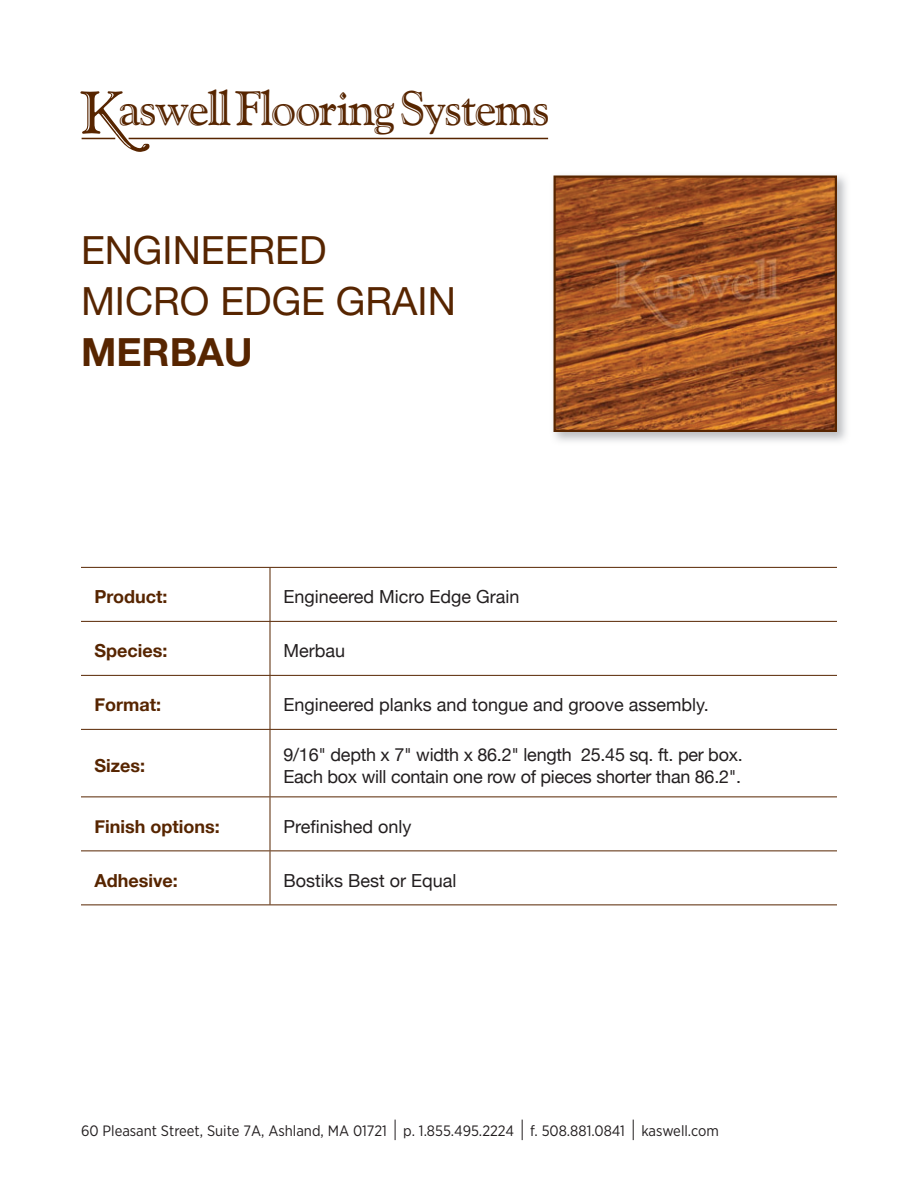
<style>
.page{position:relative;width:918px;height:1188px;background:#fff}
.page>*{position:absolute;margin:0;border:0;box-sizing:border-box;transform-origin:0 0}
.t1{font:48.3px "Goudy Handtooled BT";letter-spacing:-.04em;color:#572500}
.t2{font:39px/51px "Helvetica Neue LT Std";color:#572500}
.t3{font:700 39px "Helvetica Neue LT Std";color:#572500}
.t4{font:18px/22.5px "Helvetica Neue";color:#231f20}
.t5{font:700 18px "Helvetica Neue";color:#572500}
.t6{font:15px "Gotham Narrow";color:#231f20}
.s1{font-size:59.85px}
</style>
<div class="page">
<svg style="left:97px;top:108px;width:53px;height:44px"></svg>
<hr style="left:82px;top:138px;width:33px;height:1px;background:#572500">
<hr style="left:129px;top:138px;width:419px;height:1px;background:#572500">
<svg style="left:395px;top:1120px;width:1px;height:20px"></svg>
<svg style="left:522px;top:1120px;width:1px;height:20px"></svg>
<svg style="left:633px;top:1120px;width:1px;height:20px"></svg>
<img style="left:557px;top:179px;width:277px;height:250px">
<div style="left:554px;top:176px;width:283px;height:256px;border:2px solid #572500"></div>
<hr style="left:81px;top:621px;width:189px;height:1px;background:#572500">
<hr style="left:270px;top:621px;width:567px;height:1px;background:#572500">
<hr style="left:81px;top:675px;width:189px;height:1px;background:#572500">
<hr style="left:270px;top:675px;width:567px;height:1px;background:#572500">
<hr style="left:81px;top:729px;width:189px;height:1px;background:#572500">
<hr style="left:270px;top:729px;width:567px;height:1px;background:#572500">
<hr style="left:81px;top:796px;width:189px;height:1px;background:#572500">
<hr style="left:270px;top:796px;width:567px;height:1px;background:#572500">
<hr style="left:81px;top:850px;width:189px;height:1px;background:#572500">
<hr style="left:270px;top:850px;width:567px;height:1px;background:#572500">
<hr style="left:81px;top:904px;width:189px;height:1px;background:#572500">
<hr style="left:270px;top:904px;width:567px;height:1px;background:#572500">
<hr style="left:270px;top:568px;width:1px;height:53px;background:#572500">
<hr style="left:270px;top:622px;width:1px;height:53px;background:#572500">
<hr style="left:270px;top:676px;width:1px;height:53px;background:#572500">
<hr style="left:270px;top:730px;width:1px;height:66px;background:#572500">
<hr style="left:270px;top:797px;width:1px;height:53px;background:#572500">
<hr style="left:270px;top:851px;width:1px;height:53px;background:#572500">
<hr style="left:81px;top:567px;width:189px;height:1px;background:#572500">
<hr style="left:270px;top:567px;width:567px;height:1px;background:#572500">
<h1 class="t1" style="left:81px;top:79px;width:471px"><span class="s1">K</span>aswell Flooring Systems</h1>
<h2 class="t2" style="left:81px;top:224px;width:376px">ENGINEERED<br>MICRO EDGE GRAIN</h2>
<h2 class="t3" style="left:81px;top:328px;width:173px">MERBAU</h2>
<p class="t5" style="left:94px;top:583px;width:75px">Product:</p>
<p class="t4" style="left:284px;top:586px;width:238px">Engineered Micro Edge Grain</p>
<p class="t5" style="left:94px;top:637px;width:74px">Species:</p>
<p class="t4" style="left:284px;top:640px;width:63px">Merbau</p>
<p class="t5" style="left:94px;top:691px;width:68px">Format:</p>
<p class="t4" style="left:284px;top:694px;width:427px">Engineered planks and tongue and groove assembly.</p>
<p class="t5" style="left:94px;top:751px;width:52px">Sizes:</p>
<p class="t4" style="left:284px;top:744px;width:461px">9/16" depth x 7" width x 86.2" length 25.45 sq. ft. per box.<br>Each box will contain one row of pieces shorter than 86.2".</p>
<p class="t5" style="left:94px;top:812px;width:127px">Finish options:</p>
<p class="t4" style="left:284px;top:816px;width:130px">Prefinished only</p>
<p class="t5" style="left:94px;top:866px;width:85px">Adhesive:</p>
<p class="t4" style="left:284px;top:870px;width:175px">Bostiks Best or Equal</p>
<p class="t6" style="left:81px;top:1121px;width:639px">60 Pleasant Street, Suite 7A, Ashland, MA 01721 p. 1.855.495.2224 f. 508.881.0841 kaswell.com</p>
</div>
